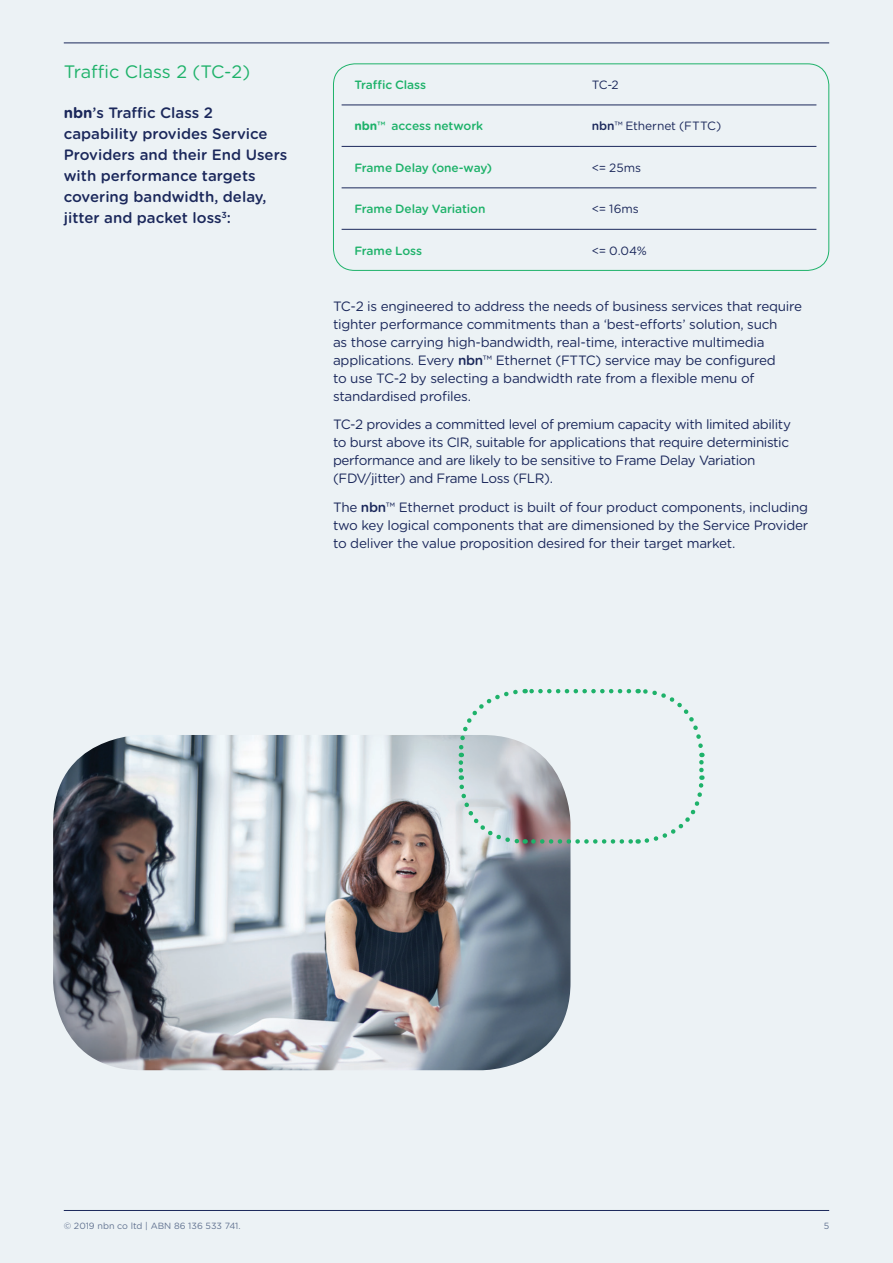
<style>
.page{position:relative;width:893px;height:1263px;background:#ecf2f5}
.page>*{position:absolute;margin:0;border:0;box-sizing:border-box;transform-origin:0 0}
.t1{font:18px "Gotham Rounded";letter-spacing:-.005em;color:#1eb26a}
.t2{font:500 15px/21px "Gotham Rounded";color:#1b285b}
.t3{font:13.5px/18px "Gotham Rounded";letter-spacing:-.02em;color:#1b285b}
.t4{font:500 12px "Gotham Rounded";letter-spacing:-.01em;color:#1eb26a}
.t5{font:12px "Gotham Rounded";letter-spacing:-.005em;color:#1b285b}
.t6{font:9px "Gotham Rounded";color:#627391}
.s1{font-weight:700}
.s2{font-weight:500}
</style>
<div class="page">
<hr style="left:342px;top:105px;width:237px;height:1px;background:#1b285b">
<hr style="left:579px;top:105px;width:237px;height:1px;background:#1b285b">
<hr style="left:342px;top:146px;width:237px;height:1px;background:#1b285b">
<hr style="left:579px;top:146px;width:237px;height:1px;background:#1b285b">
<hr style="left:342px;top:187px;width:237px;height:1px;background:#1b285b">
<hr style="left:579px;top:187px;width:237px;height:1px;background:#1b285b">
<hr style="left:342px;top:229px;width:237px;height:1px;background:#1b285b">
<hr style="left:579px;top:229px;width:237px;height:1px;background:#1b285b">
<div style="left:333px;top:63px;width:496px;height:208px;border:1px solid #1eb26a;border-radius:21px"></div>
<img style="left:53px;top:735px;width:517px;height:335px">
<svg style="left:456px;top:688px;width:249px;height:158px"></svg>
<hr style="left:64px;top:1210px;width:765px;height:1px;background:#1b285b">
<hr style="left:64px;top:43px;width:765px;height:1px;background:#1b285b">
<h1 class="t1" style="left:64px;top:59px;width:188px">Traffic Class 2 (TC-2)</h1>
<p class="t2" style="left:64px;top:102px;width:225px"><span class="s1">nbn</span>’s Traffic Class 2 capability provides Service<br>Providers and their End Users with performance targets covering bandwidth, delay, jitter and packet loss<sup>3</sup>:</p>
<p class="t4" style="left:354px;top:76px;width:73px">Traffic Class</p>
<p class="t5" style="left:592px;top:77px;width:29px">TC-2</p>
<p class="t4" style="left:354px;top:118px;width:130px"><span class="s1">nbn</span>™ access network</p>
<p class="t5" style="left:592px;top:118px;width:131px"><span class="s2">nbn</span>™ Ethernet (FTTC)</p>
<p class="t4" style="left:354px;top:159px;width:139px">Frame Delay (one-way)</p>
<p class="t5" style="left:592px;top:159px;width:51px">&lt;= 25ms</p>
<p class="t4" style="left:354px;top:201px;width:133px">Frame Delay Variation</p>
<p class="t5" style="left:592px;top:201px;width:48px">&lt;= 16ms</p>
<p class="t4" style="left:354px;top:242px;width:69px">Frame Loss</p>
<p class="t5" style="left:592px;top:242px;width:56px">&lt;= 0.04%</p>
<p class="t3" style="left:333px;top:296px;width:470px">TC-2 is engineered to address the needs of business services that require tighter performance commitments than a ‘best-efforts’ solution, such<br>as those carrying high-bandwidth, real-time, interactive multimedia applications. Every <span class="s2">nbn</span>™ Ethernet (FTTC) service may be configured<br>to use TC-2 by selecting a bandwidth rate from a flexible menu of standardised profiles.</p>
<p class="t3" style="left:333px;top:415px;width:459px">TC-2 provides a committed level of premium capacity with limited ability to burst above its CIR, suitable for applications that require deterministic performance and are likely to be sensitive to Frame Delay Variation (FDV/jitter) and Frame Loss (FLR).</p>
<p class="t3" style="left:333px;top:497px;width:477px;text-align:justify">The <span class="s2">nbn</span>™ Ethernet product is built of four product components, including two key logical components that are dimensioned by the Service Provider to deliver the value proposition desired for their target market.</p>
<p class="t6" style="left:64px;top:1219px;width:178px">© 2019 nbn co ltd | ABN 86 136 533 741.</p>
<p class="t6" style="left:824px;top:1219px;width:7px">5</p>
</div>
